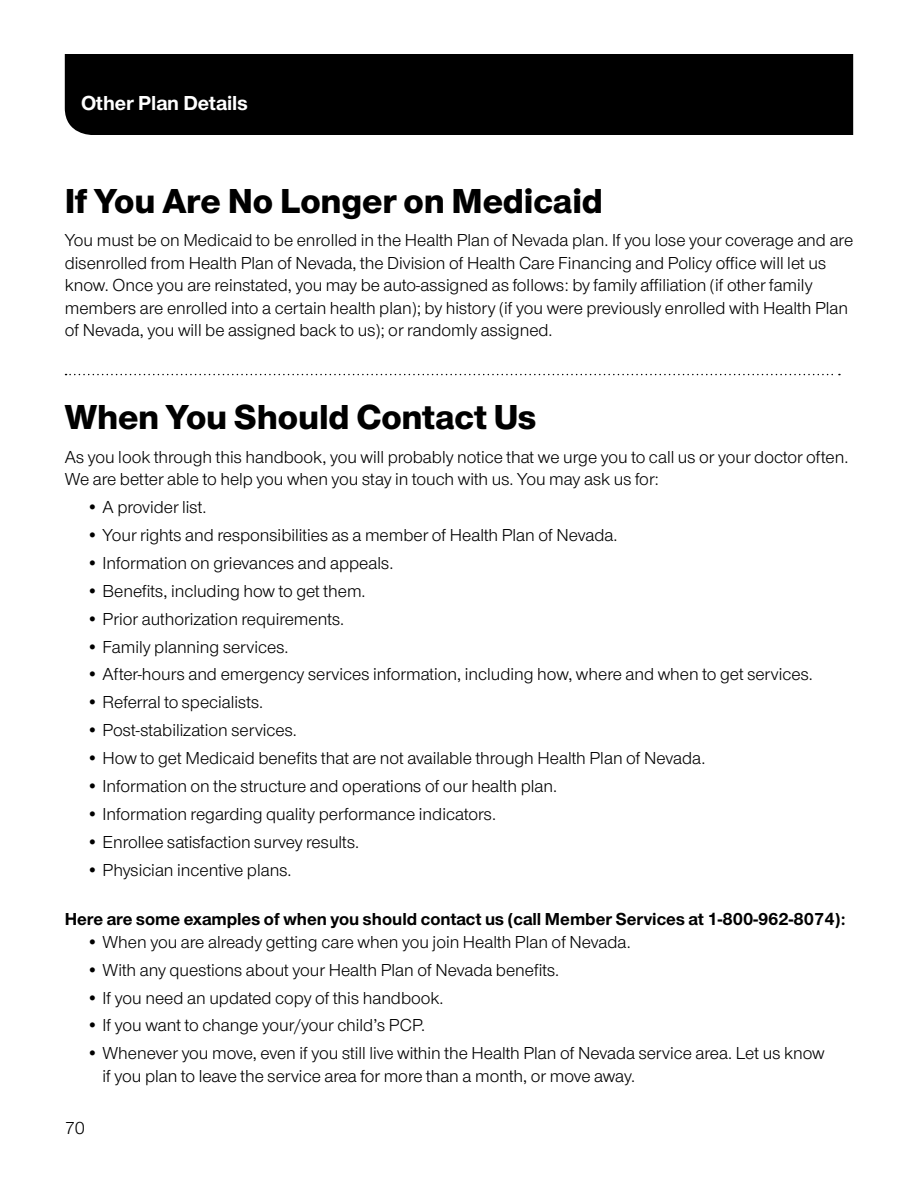
<style>
.page{position:relative;width:918px;height:1188px;background:#fff}
.page>*{position:absolute;margin:0;border:0;box-sizing:border-box;transform-origin:0 0}
.t1{font:800 36px "UHC Sans";letter-spacing:-.005em;color:#000}
.t2{font:700 21px "UHC Sans";color:#fff}
.t3{font:18px/22.5px "UHC Sans";color:#000}
.t4{font:700 18px "UHC Sans";color:#000}
.s1{font-weight:300}
</style>
<div class="page">
<svg style="left:66px;top:374px;width:774px;height:1px"></svg>
<div style="left:65px;top:54px;width:788px;height:81px;background:#000"></div>
<p class="t2" style="left:81px;top:88px;width:168px">Other Plan Details</p>
<h3 class="t1" style="left:65px;top:176px;width:540px">If You Are No Longer on Medicaid</h3>
<p class="t3" style="left:65px;top:229px;width:790px">You must be on Medicaid to be enrolled in the Health Plan of Nevada plan. If you lose your coverage and are disenrolled from Health Plan of Nevada, the Division of Health Care Financing and Policy office will let us know. Once you are reinstated, you may be auto-assigned as follows: by family affiliation (if other family members are enrolled into a certain health plan); by history (if you were previously enrolled with Health Plan of Nevada, you will be assigned back to us); or randomly assigned.</p>
<h3 class="t1" style="left:65px;top:392px;width:473px">When You Should Contact Us</h3>
<p class="t3" style="left:65px;top:445px;width:785px">As you look through this handbook, you will probably notice that we urge you to call us or your doctor often.<br>We are better able to help you when you stay in touch with us. You may ask us for:</p>
<p class="t3" style="left:86px;top:495px;width:122px"><span class="s1">•</span> A provider list.</p>
<p class="t3" style="left:86px;top:523px;width:533px"><span class="s1">•</span> Your rights and responsibilities as a member of Health Plan of Nevada.</p>
<p class="t3" style="left:86px;top:551px;width:308px"><span class="s1">•</span> Information on grievances and appeals.</p>
<p class="t3" style="left:86px;top:579px;width:281px"><span class="s1">•</span> Benefits, including how to get them.</p>
<p class="t3" style="left:86px;top:607px;width:259px"><span class="s1">•</span> Prior authorization requirements.</p>
<p class="t3" style="left:86px;top:635px;width:204px"><span class="s1">•</span> Family planning services.</p>
<p class="t3" style="left:86px;top:663px;width:728px"><span class="s1">•</span> After-hours and emergency services information, including how, where and when to get services.</p>
<p class="t3" style="left:86px;top:691px;width:178px"><span class="s1">•</span> Referral to specialists.</p>
<p class="t3" style="left:86px;top:718px;width:212px"><span class="s1">•</span> Post-stabilization services.</p>
<p class="t3" style="left:86px;top:746px;width:620px"><span class="s1">•</span> How to get Medicaid benefits that are not available through Health Plan of Nevada.</p>
<p class="t3" style="left:86px;top:774px;width:472px"><span class="s1">•</span> Information on the structure and operations of our health plan.</p>
<p class="t3" style="left:86px;top:802px;width:411px"><span class="s1">•</span> Information regarding quality performance indicators.</p>
<p class="t3" style="left:86px;top:830px;width:274px"><span class="s1">•</span> Enrollee satisfaction survey results.</p>
<p class="t3" style="left:86px;top:858px;width:207px"><span class="s1">•</span> Physician incentive plans.</p>
<p class="t4" style="left:65px;top:907px;width:782px">Here are some examples of when you should contact us (call Member Services at 1-800-962-8074):</p>
<p class="t3" style="left:86px;top:930px;width:546px"><span class="s1">•</span> When you are already getting care when you join Health Plan of Nevada.</p>
<p class="t3" style="left:86px;top:958px;width:474px"><span class="s1">•</span> With any questions about your Health Plan of Nevada benefits.</p>
<p class="t3" style="left:86px;top:986px;width:359px"><span class="s1">•</span> If you need an updated copy of this handbook.</p>
<p class="t3" style="left:86px;top:1014px;width:340px"><span class="s1">•</span> If you want to change your/your child’s PCP.</p>
<p class="t3" style="left:103px;top:1042px;width:724px;text-indent:-16px"><span class="s1">•</span> Whenever you move, even if you still live within the Health Plan of Nevada service area. Let us know if you plan to leave the service area for more than a month, or move away.</p>
<p class="t3" style="left:65px;top:1116px;width:22px">70</p>
</div>
